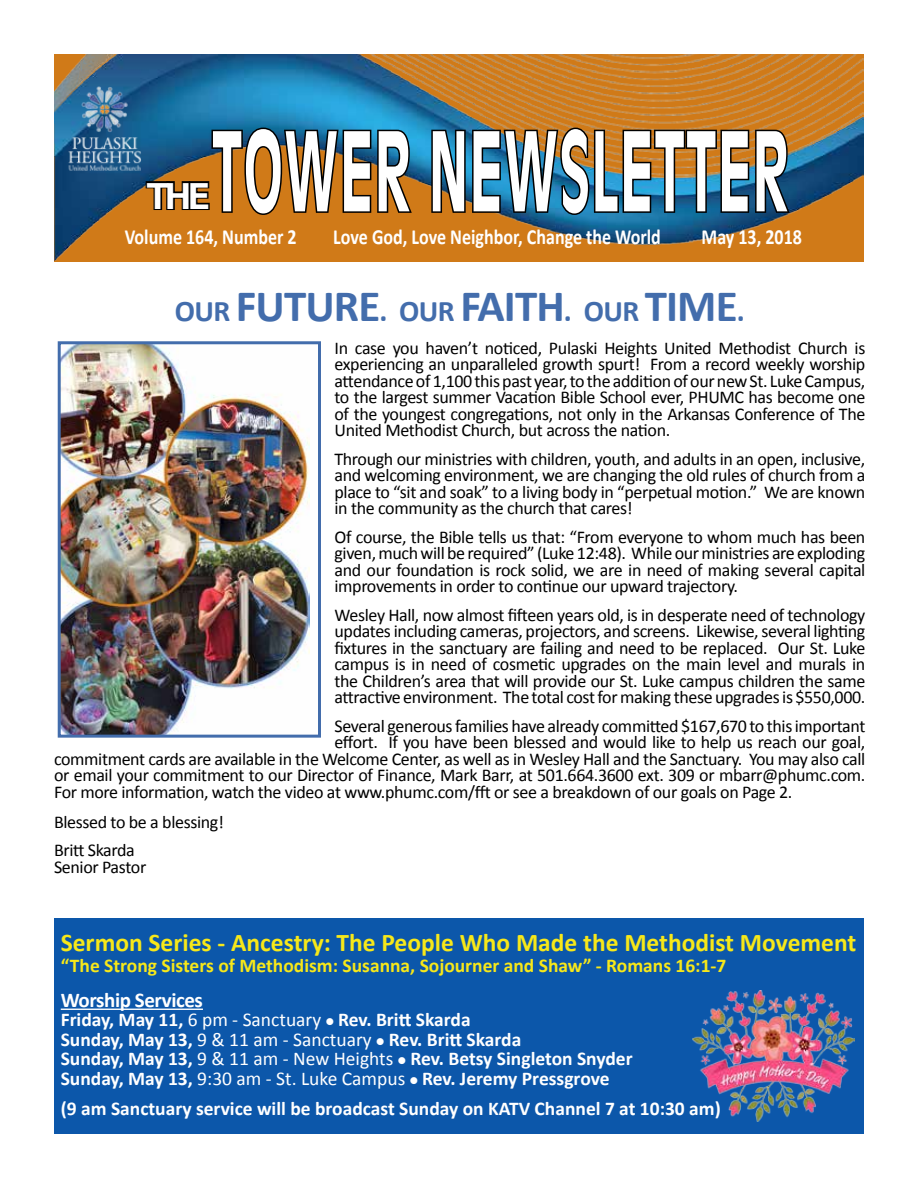
<style>
.page{position:relative;width:918px;height:1188px;background:#fff}
.page>*{position:absolute;margin:0;border:0;box-sizing:border-box;transform-origin:0 0}
.t1{font:700 108px "Antique Olive";letter-spacing:.03em;color:#fff;scale:.5 1}
.t2{font:700 45px "Calibri";letter-spacing:-.02em;color:#436dac}
.t3{font:700 36px "Univers";color:#fff}
.t4{font:700 25.5px "Calibri";color:#f7e819}
.t5{font:700 21.6px "Calibri";color:#fff;scale:.83 1}
.t6{font:700 21px "Calibri";letter-spacing:-.02em;color:#fff}
.t7{font:700 19.5px/19.5px "Calibri";color:#fff}
.t8{font:700 19.5px "Calibri";color:#f7e819}
.t9{font:18px/16.5px "Calibri";letter-spacing:-.02em;color:#000;text-align:justify}
.s1{font-size:30px}
.s2{font-weight:400}
</style>
<div class="page">
<div style="left:54px;top:918px;width:810px;height:216px;background:#0c57aa"></div>
<hr style="left:61px;top:1009px;width:142px;height:1px;background:#fff">
<img style="left:62px;top:345px;width:248px;height:389px">
<div style="left:58px;top:341px;width:263px;height:397px;border:3px solid #436dac"></div>
<img style="left:54px;top:54px;width:810px;height:206px">
<svg style="left:430px;top:119px;width:362px;height:104px;background:#4f5e57"></svg>
<svg style="left:144px;top:119px;width:270px;height:104px;background:#675a3d"></svg>
<img style="left:65px;top:84px;width:79px;height:90px">
<img style="left:692px;top:991px;width:162px;height:130px">
<h1 class="t1" style="left:212px;top:106px;width:1154px">TOWER NEWSLETTER</h1>
<p class="t5" style="left:125px;top:223px;width:209px">Volume 164, Number 2</p>
<p class="t5" style="left:333px;top:223px;width:396px">Love God, Love Neighbor, Change the World</p>
<p class="t5" style="left:702px;top:223px;width:122px">May 13, 2018</p>
<h3 class="t3" style="left:147px;top:174px;width:64px">THE</h3>
<h2 class="t2" style="left:175px;top:277px;width:572px"><span class="s1">OUR</span> FUTURE<span class="s1">. OUR</span> FAITH<span class="s1">. OUR</span> TIME<span class="s1">.</span></h2>
<p class="t9" style="left:334px;top:340px;width:532px">In case you haven’t noticed, Pulaski Heights United Methodist Church is experiencing an unparalleled growth spurt! From a record weekly worship attendance of 1,100 this past year, to the addition of our new St. Luke Campus, to the largest summer Vacation Bible School ever, PHUMC has become one of the youngest congregations, not only in the Arkansas Conference of The United Methodist Church, but across the nation.</p>
<p class="t9" style="left:334px;top:451px;width:532px">Through our ministries with children, youth, and adults in an open, inclusive, and welcoming environment, we are changing the old rules of church from a place to “sit and soak” to a living body in “perpetual motion.” We are known in the community as the church that cares!</p>
<p class="t9" style="left:334px;top:529px;width:532px">Of course, the Bible tells us that: “From everyone to whom much has been given, much will be required” (Luke 12:48). While our ministries are exploding and our foundation is rock solid, we are in need of making several capital improvements in order to continue our upward trajectory.</p>
<p class="t9" style="left:334px;top:607px;width:532px">Wesley Hall, now almost fifteen years old, is in desperate need of technology updates including cameras, projectors, and screens. Likewise, several lighting fixtures in the sanctuary are failing and need to be replaced. Our St. Luke campus is in need of cosmetic upgrades on the main level and murals in the Children’s area that will provide our St. Luke campus children the same attractive environment. The total cost for making these upgrades is $550,000.</p>
<p class="t9" style="left:334px;top:718px;width:532px">Several generous families have already committed $167,670 to this important</p>
<p class="t9" style="left:334px;top:734px;width:532px">effort. If you have been blessed and would like to help us reach our goal,</p>
<p class="t9" style="left:54px;top:751px;width:813px">commitment cards are available in the Welcome Center, as well as in Wesley Hall and the Sanctuary. You may also call</p>
<p class="t9" style="left:54px;top:767px;width:813px">or email your commitment to our Director of Finance, Mark Barr, at 501.664.3600 ext. 309 or mbarr@phumc.com.</p>
<p class="t9" style="left:54px;top:784px;width:740px">For more information, watch the video at www.phumc.com/fft or see a breakdown of our goals on Page 2.</p>
<p class="t9" style="left:54px;top:808px;width:171px;line-height:28.5px">Blessed to be a blessing!<br>Britt Skarda</p>
<p class="t9" style="left:54px;top:859px;width:94px">Senior Pastor</p>
<h3 class="t4" style="left:61px;top:927px;width:797px">Sermon Series - Ancestry: The People Who Made the Methodist Movement</h3>
<p class="t8" style="left:61px;top:953px;width:667px">“The Strong Sisters of Methodism: Susanna, Sojourner and Shaw” - Romans 16:1-7</p>
<p class="t6" style="left:61px;top:986px;width:144px">Worship Services</p>
<p class="t7" style="left:61px;top:1010px;width:573px">Friday, May 11, <span class="s2">6 pm - Sanctuary</span> ● Rev. Britt Skarda<br>Sunday, May 13, <span class="s2">9 &amp; 11 am - Sanctuary</span> ● Rev. Britt Skarda<br>Sunday, May 13, <span class="s2">9 &amp; 11 am - New Heights</span> ● Rev. Betsy Singleton Snyder Sunday, May 13, <span class="s2">9:30 am - St. Luke Campus</span> ● Rev. Jeremy Pressgrove</p>
<p class="t7" style="left:61px;top:1099px;width:662px">(9 am Sanctuary service will be broadcast Sunday on KATV Channel 7 at 10:30 am)</p>
</div>
